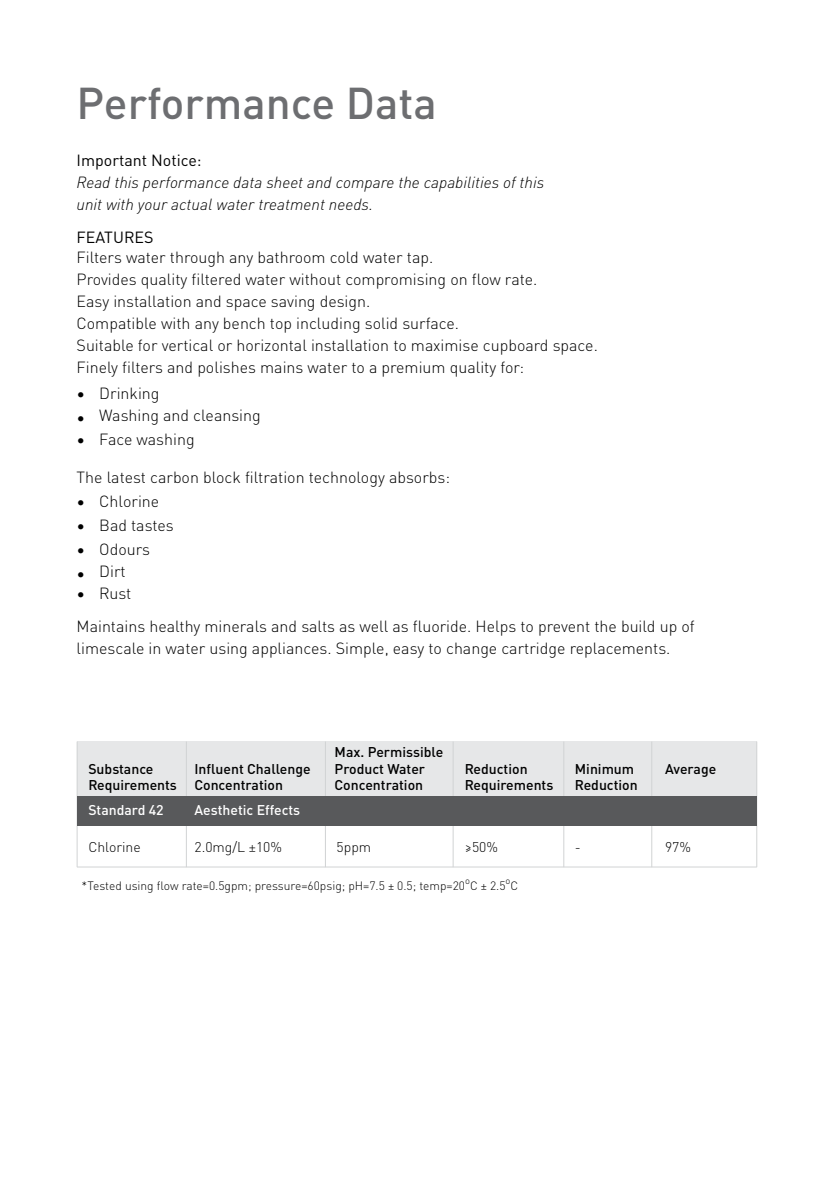
<style>
.page{position:relative;width:840px;height:1191px;background:#fff}
.page>*{position:absolute;margin:0;border:0;box-sizing:border-box;transform-origin:0 0}
.t1{font:500 44px "DINOT";color:#6d6e71}
.t2{font:300 16px/22px "DINOT";color:#000}
.t3{font:italic 300 16px/22px "DINOT";color:#000}
.t4{font:16px "DINOT";color:#000}
.t5{font:500 14px "DINOT";color:#000}
.t6{font:300 14px "DINOT";color:#000}
.t7{font:500 14px "DINOT";color:#fff}
.t8{font:300 12px "DINOT";color:#000}
</style>
<div class="page">
<div style="left:77px;top:741px;width:679px;height:57px;background:#e6e7e8"></div>
<hr style="left:77px;top:866px;width:679px;height:1px;background:#d1d3d4">
<hr style="left:186px;top:741px;width:1px;height:126px;background:#d1d3d4">
<hr style="left:77px;top:741px;width:1px;height:126px;background:#d1d3d4">
<hr style="left:325px;top:741px;width:1px;height:126px;background:#d1d3d4">
<hr style="left:452px;top:741px;width:1px;height:126px;background:#d1d3d4">
<hr style="left:563px;top:741px;width:1px;height:126px;background:#d1d3d4">
<hr style="left:651px;top:741px;width:1px;height:126px;background:#d1d3d4">
<hr style="left:755px;top:741px;width:1px;height:126px;background:#d1d3d4">
<div style="left:77px;top:796px;width:679px;height:30px;background:#58595b"></div>
<h1 class="t1" style="left:77px;top:69px;width:361px">Performance Data</h1>
<p class="t4" style="left:77px;top:148px;width:126px">Important Notice:</p>
<p class="t3" style="left:77px;top:170px;width:469px">Read this performance data sheet and compare the capabilities of this unit with your actual water treatment needs.</p>
<p class="t4" style="left:77px;top:225px;width:78px">FEATURES</p>
<p class="t2" style="left:77px;top:245px;width:522px">Filters water through any bathroom cold water tap.<br>Provides quality filtered water without compromising on flow rate.<br>Easy installation and space saving design.<br>Compatible with any bench top including solid surface.<br>Suitable for vertical or horizontal installation to maximise cupboard space.<br>Finely filters and polishes mains water to a premium quality for:</p>
<p class="t2" style="left:77px;top:381px;width:84px">• Drinking</p>
<p class="t2" style="left:77px;top:403px;width:185px">• Washing and cleansing</p>
<p class="t2" style="left:77px;top:427px;width:119px">• Face washing</p>
<p class="t2" style="left:77px;top:465px;width:375px">The latest carbon block filtration technology absorbs:</p>
<p class="t2" style="left:77px;top:489px;width:84px">• Chlorine</p>
<p class="t2" style="left:77px;top:513px;width:99px">• Bad tastes</p>
<p class="t2" style="left:77px;top:537px;width:75px">• Odours</p>
<p class="t2" style="left:77px;top:559px;width:51px">• Dirt</p>
<p class="t2" style="left:77px;top:575px;width:619px;line-height:33.4px">• Rust<br>Maintains healthy minerals and salts as well as fluoride. Helps to prevent the build up of</p>
<p class="t2" style="left:77px;top:636px;width:595px">limescale in water using appliances. Simple, easy to change cartridge replacements.</p>
<p class="t5" style="left:334px;top:741px;width:110px">Max. Permissible</p>
<p class="t5" style="left:88px;top:757px;width:67px">Substance</p>
<p class="t5" style="left:194px;top:757px;width:118px">Influent Challenge</p>
<p class="t5" style="left:334px;top:757px;width:92px">Product Water</p>
<p class="t5" style="left:464px;top:757px;width:64px">Reduction</p>
<p class="t5" style="left:574px;top:757px;width:61px">Minimum</p>
<p class="t5" style="left:664px;top:757px;width:53px">Average</p>
<p class="t5" style="left:88px;top:773px;width:196px">Requirements Concentration</p>
<p class="t5" style="left:334px;top:773px;width:90px">Concentration</p>
<p class="t5" style="left:464px;top:773px;width:90px">Requirements</p>
<p class="t5" style="left:574px;top:773px;width:64px">Reduction</p>
<p class="t7" style="left:88px;top:799px;width:77px">Standard 42</p>
<p class="t7" style="left:194px;top:799px;width:107px">Aesthetic Effects</p>
<p class="t6" style="left:88px;top:836px;width:54px">Chlorine</p>
<p class="t6" style="left:194px;top:836px;width:89px">2.0mg/L ±10%</p>
<p class="t6" style="left:336px;top:836px;width:36px">5ppm</p>
<p class="t6" style="left:464px;top:836px;width:35px">≥50%</p>
<p class="t6" style="left:574px;top:836px;width:7px">-</p>
<p class="t6" style="left:664px;top:836px;width:27px">97%</p>
<p class="t8" style="left:82px;top:876px;width:438px">*Tested using flow rate=0.5gpm; pressure=60psig; pH=7.5 ± 0.5; temp=20<sup>o</sup>C ± 2.5<sup>o</sup>C</p>
</div>
